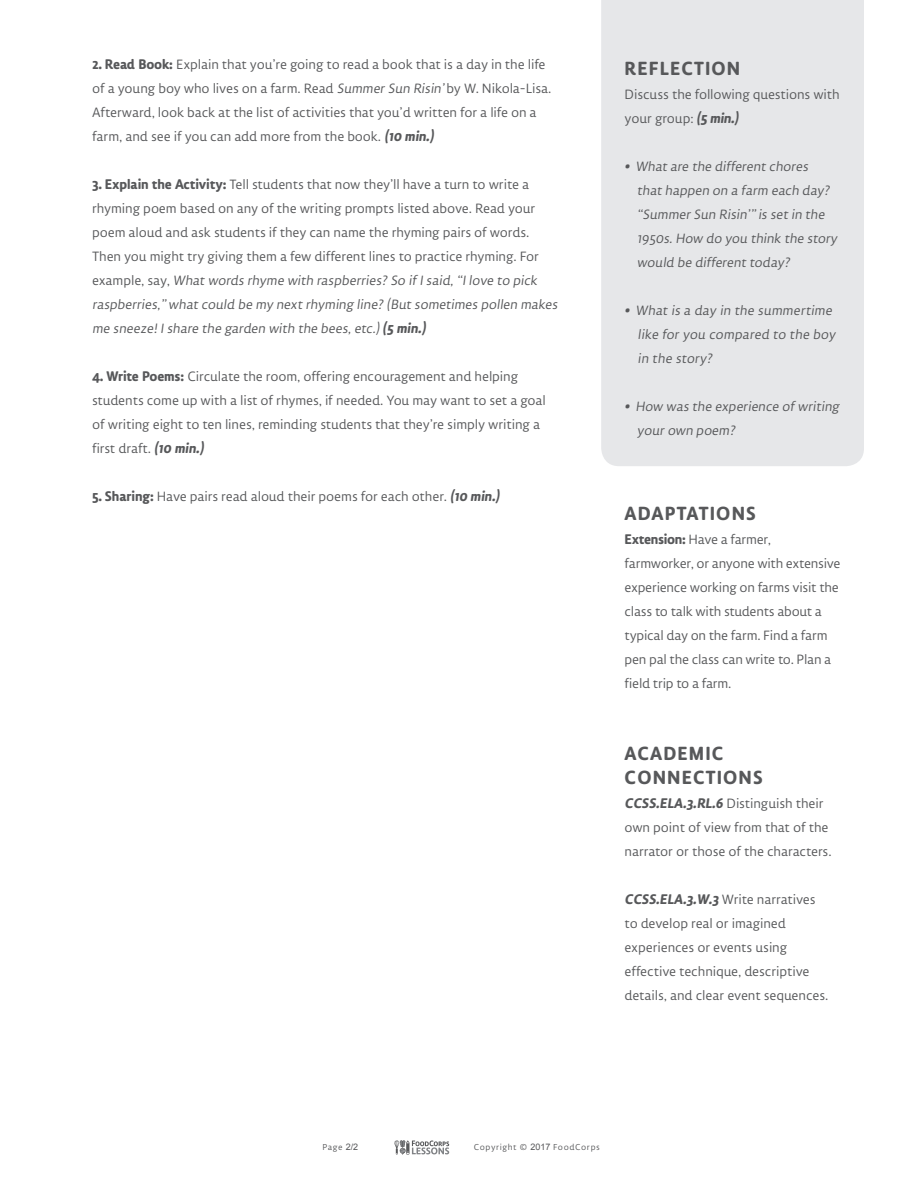
<style>
.page{position:relative;width:918px;height:1188px;background:#fff}
.page>*{position:absolute;margin:0;border:0;box-sizing:border-box;transform-origin:0 0}
.t1{font:700 22.5px/24px "Lemon Sans Rnd";letter-spacing:.05em;color:#57585a}
.t2{font:16.5px/24px "Lemon Sans Rnd S Light";letter-spacing:-.01em;color:#57585a}
.t3{font:10.5px "Lemon Sans Rnd S Light";letter-spacing:.05em;color:#57585a}
.s1{font-family:"Lemon Sans Rnd";font-weight:700}
.s2{font-family:"Arial";font-size:9px}
</style>
<div class="page">
<svg style="left:394px;top:1140px;width:55px;height:15px"></svg>
<div style="left:601px;top:0;width:263px;height:466px;background:#e6e7e9"></div>
<p class="t2" style="left:92px;top:52px;width:461px"><span class="s1">2. Read Book:</span> Explain that you’re going to read a book that is a day in the life of a young boy who lives on a farm. Read SummerSun Risin’by W. Nikola-Lisa.<br>Afterward, look back at the list of activities that you’d written for a life on a farm, and see if you can add more from the book. <span class="s1">(10 min.)</span></p>
<p class="t2" style="left:92px;top:172px;width:470px"><span class="s1">3. Explain the Activity:</span> Tell students that now they’ll have a turn to write a rhyming poem based on any of the writing prompts listed above. Read your poem aloud and ask students if they can name the rhyming pairs of words.<br>Then you might try giving them a few different lines to practice rhyming. For example, say, What words rhyme with raspberries? So ifIsaid,“Ilove to pick raspberries,”what could be my next rhyming line? (But sometimes pollen makes me sneeze!Ishare the garden with the bees,etc.)<span class="s1">(5 min.)</span></p>
<p class="t2" style="left:92px;top:364px;width:455px"><span class="s1">4. Write Poems:</span> Circulate the room, offering encouragement and helping students come up with a list of rhymes, if needed. You may want to set a goal of writing eight to ten lines, reminding students that they’re simply writing a first draft. <span class="s1">(10 min.)</span></p>
<p class="t2" style="left:92px;top:484px;width:412px"><span class="s1">5. Sharing:</span> Have pairs read aloud their poems for each other. <span class="s1">(10 min.)</span></p>
<h1 class="t1" style="left:625px;top:56px;width:117px">REFLECTION</h1>
<p class="t2" style="left:625px;top:82px;width:217px">Discuss the following questions with your group: <span class="s1">(5 min.)</span></p>
<p class="t2" style="left:637px;top:154px;width:204px;text-indent:-12px"><span class="s1">•</span> What are the different chores that happen on a farm each day? “SummerSun Risin’”is set in the<br>1950s.How do you think the story would be different today?</p>
<p class="t2" style="left:638px;top:298px;width:202px;text-indent:-13px"><span class="s1">•</span> What is a day in the summertime like for you compared to the boy in the story?</p>
<p class="t2" style="left:637px;top:394px;width:207px;text-indent:-12px"><span class="s1">•</span> How was the experience ofwriting yourown poem?</p>
<h1 class="t1" style="left:625px;top:501px;width:133px">ADAPTATIONS</h1>
<p class="t2" style="left:625px;top:527px;width:218px"><span class="s1">Extension:</span> Have a farmer, farmworker, or anyone with extensive experience working on farms visit the class to talk with students about a typical day on the farm. Find a farm pen pal the class can write to. Plan a field trip to a farm.</p>
<h1 class="t1" style="left:625px;top:741px;width:140px">ACADEMIC<br>CONNECTIONS</h1>
<p class="t2" style="left:625px;top:791px;width:209px"><span class="s1">CCSS.ELA.3.RL.6</span> Distinguish their own point of view from that of the narrator or those of the characters.</p>
<p class="t2" style="left:625px;top:887px;width:205px"><span class="s1">CCSS.ELA.3.W.3</span> Write narratives to develop real or imagined experiences or events using effective technique, descriptive details, and clear event sequences.</p>
<p class="t3" style="left:323px;top:1142px;width:37px">Page <span class="s2">2/2</span></p>
<p class="t3" style="left:474px;top:1142px;width:128px">Copyright © <span class="s2">2017</span> FoodCorps</p>
</div>
